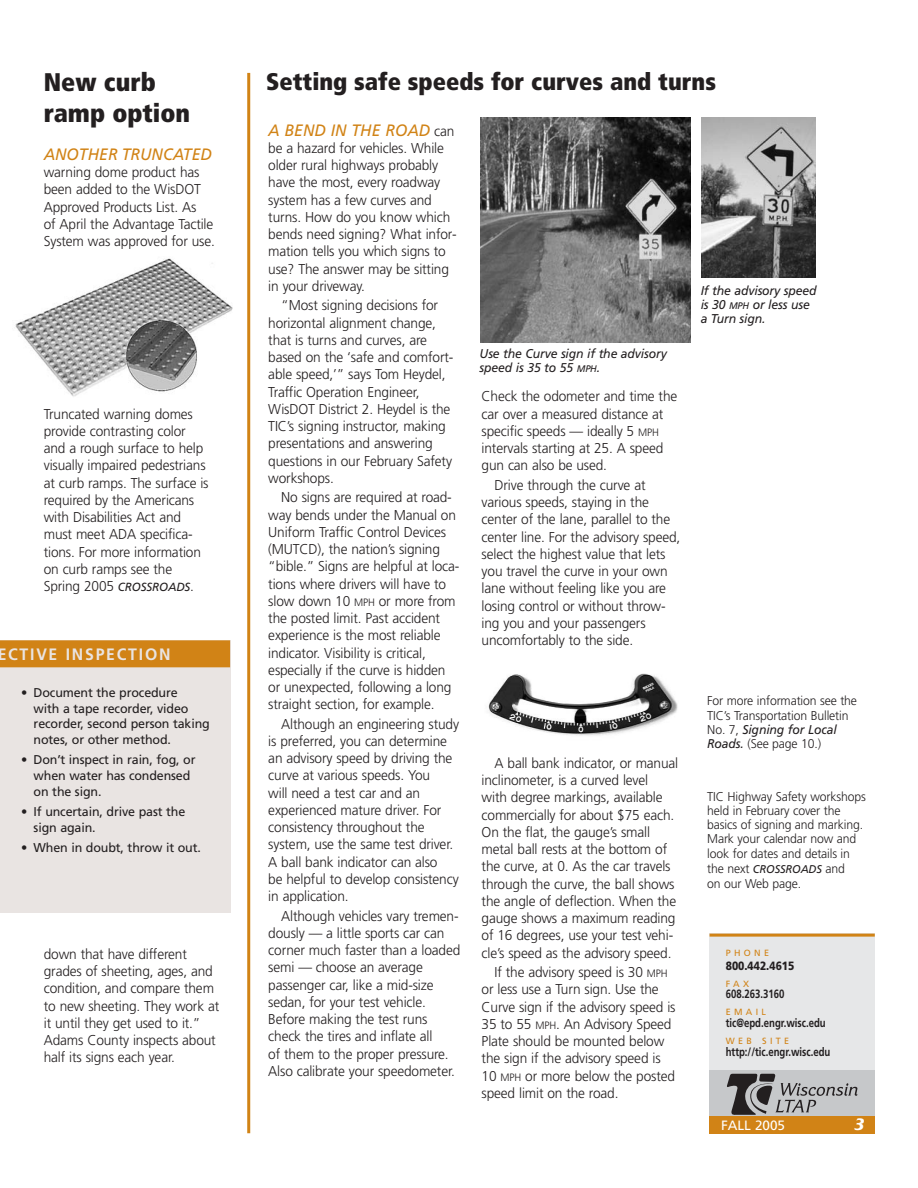
<style>
.page{position:relative;width:918px;height:1188px;background:#fff}
.page>*{position:absolute;margin:0;border:0;box-sizing:border-box;transform-origin:0 0}
.t1{font:900 condensed 25.5px/30.6px "Frutiger";color:#231f20}
.t2{font:900 condensed 24px "Frutiger";color:#231f20}
.t3{font:italic 16.5px "Frutiger";color:#d18316;scale:.96 1}
.t4{font:700 16.5px "Frutiger";letter-spacing:.11em;color:#e9e4e2;scale:.96 1}
.t5{font:italic 700 16.5px "Friz Qua";color:#fff}
.t6{font:300 14.25px/17.2px "Frutiger";letter-spacing:-.01em;color:#231f20;scale:.96 1}
.t7{font:13.5px "Frutiger";color:#fff}
.t8{font:300 12.75px/14.2px "Frutiger";letter-spacing:-.01em;color:#231f20;scale:.96 1}
.t9{font:12.75px/15.8px "Frutiger";letter-spacing:-.01em;color:#231f20}
.t10{font:italic 12.75px/14.2px "Frutiger";letter-spacing:-.01em;color:#231f20;scale:.96 1}
.t11{font:700 12px "Frutiger";color:#231f20;scale:.8 1}
.t12{font:900 12px "Frutiger";color:#231f20;scale:.85 1}
.t13{font:9px "Frutiger";letter-spacing:.37em;color:#d18316}
.s1{font-weight:400;font-style:italic;font-size:11.85px}
.s2{font-weight:300;font-style:normal;font-size:14.25px;color:#231f20}
.s3{font-size:10.65px}
.s4{font-size:9.6px}
.s5{font-weight:400;font-style:italic}
.s6{font-weight:400;font-style:italic;font-size:11.25px}
</style>
<div class="page">
<div style="left:710px;top:1116px;width:165px;height:18px;background:#d18316"></div>
<div style="left:710px;top:1070px;width:165px;height:46px;background:#c6c8ca"></div>
<svg style="left:727px;top:1074px;width:131px;height:41px"></svg>
<div style="left:710px;top:934px;width:165px;height:136px;background:#e6e7e8"></div>
<hr style="left:710px;top:934px;width:165px;height:3px;background:#d18316">
<hr style="left:247px;top:73px;width:3px;height:1060px;background:#d18316">
<img style="left:488px;top:673px;width:190px;height:63px">
<img style="left:480px;top:118px;width:210px;height:224px">
<img style="left:702px;top:118px;width:114px;height:160px">
<div style="left:0;top:641px;width:230px;height:272px;background:#e9e4e2"></div>
<div style="left:0;top:640px;width:230px;height:27px;background:#d18316"></div>
<img style="left:15px;top:258px;width:218px;height:139px">
<h1 class="t1" style="left:44px;top:69px;width:148px">New curb ramp option</h1>
<p class="t3" style="left:44px;top:147px;width:177px">ANOTHER TRUNCATED</p>
<p class="t6" style="left:44px;top:165px;width:180px">warning dome product has been added to the WisDOT<br>Approved Products List. As<br>of April the Advantage Tactile<br>System was approved for use.</p>
<p class="t6" style="left:44px;top:406px;width:173px">Truncated warning domes provide contrasting color and a rough surface to help visually impaired pedestrians at curb ramps. The surface is required by the Americans with Disabilities Act and must meet ADA specifica&shy;tions. For more information on curb ramps see the<br>Spring 2005 <span class="s1">CROSSROADS</span>.</p>
<p class="t4" style="left:-2px;top:647px;width:182px">ECTIVE INSPECTION</p>
<p class="t9" style="left:34px;top:686px;width:178px;text-indent:-12px">• Document the procedure<br>with a tape recorder, video recorder, second person taking notes, or other method.</p>
<p class="t9" style="left:34px;top:753px;width:163px;text-indent:-12px">• Don’t inspect in rain, fog, or when water has condensed on the sign.</p>
<p class="t9" style="left:34px;top:804px;width:153px;text-indent:-12px">• If uncertain, drive past the sign again.</p>
<p class="t9" style="left:21px;top:840px;width:181px">• When in doubt, throw it out.</p>
<p class="t6" style="left:44px;top:946px;width:184px">down that have different grades of sheeting, ages, and condition, and compare them to new sheeting. They work at it until they get used to it.”<br>Adams County inspects about half its signs each year.</p>
<h2 class="t2" style="left:266px;top:72px;width:451px">Setting safe speeds for curves and turns</h2>
<p class="t3" style="left:268px;top:123px;width:195px">A BEND IN THE ROAD <span class="s2">can</span></p>
<p class="t6" style="left:268px;top:140px;width:198px">be a hazard for vehicles. While older rural highways probably have the most, every roadway system has a few curves and turns. How do you know which bends need signing? What infor&shy;mation tells you which signs to use? The answer may be sitting in your driveway.</p>
<p class="t6" style="left:268px;top:298px;width:194px;text-indent:13px">“Most signing decisions for horizontal alignment change, that is turns and curves, are based on the ‘safe and comfort&shy;able speed,’” says Tom Heydel,<br>Traffic Operation Engineer,<br>WisDOT District 2. Heydel is the<br>TIC’s signing instructor, making presentations and answering questions in our February Safety workshops.</p>
<p class="t6" style="left:268px;top:490px;width:200px;text-indent:13px">No signs are required at road&shy;way bends under the Manual on<br>Uniform Traffic Control Devices (MUTCD), the nation’s signing “bible.” Signs are helpful at loca&shy;tions where drivers will have to slow down 10 <span class="s3">MPH</span> or more from the posted limit. Past accident experience is the most reliable indicator. Visibility is critical, especially if the curve is hidden or unexpected, following a long straight section, for example.</p>
<p class="t6" style="left:268px;top:716px;width:200px;text-indent:13px">Although an engineering study is preferred, you can determine an advisory speed by driving the curve at various speeds. You<br>will need a test car and an experienced mature driver. For consistency throughout the system, use the same test driver.<br>A ball bank indicator can also<br>be helpful to develop consistency in application.</p>
<p class="t6" style="left:268px;top:908px;width:201px;text-indent:13px">Although vehicles vary tremen&shy;dously — a little sports car can corner much faster than a loaded semi — choose an average passenger car, like a mid-size sedan, for your test vehicle.<br>Before making the test runs check the tires and inflate all<br>of them to the proper pressure.<br>Also calibrate your speedometer.</p>
<p class="t10" style="left:701px;top:284px;width:122px">If the advisory speed is 30 <span class="s4">MPH</span> or less use a Turn sign.</p>
<p class="t10" style="left:480px;top:347px;width:197px">Use the Curve sign if the advisory speed is 35 to 55 <span class="s4">MPH</span>.</p>
<p class="t6" style="left:482px;top:389px;width:205px">Check the odometer and time the car over a measured distance at specific speeds — ideally 5 <span class="s3">MPH </span>intervals starting at 25. A speed gun can also be used.</p>
<p class="t6" style="left:482px;top:477px;width:208px;text-indent:13px">Drive through the curve at various speeds, staying in the center of the lane, parallel to the center line. For the advisory speed, select the highest value that lets you travel the curve in your own lane without feeling like you are losing control or without throw&shy;ing you and your passengers uncomfortably to the side.</p>
<p class="t8" style="left:707px;top:695px;width:158px">For more information see the<br>TIC’s Transportation Bulletin<br>No. 7, <span class="s5">Signing for Local<br>Roads.</span> (See page 10.)</p>
<p class="t8" style="left:707px;top:790px;width:167px">TIC Highway Safety workshops held in February cover the basics of signing and marking.<br>Mark your calendar now and look for dates and details in</p>
<p class="t8" style="left:707px;top:863px;width:145px;line-height:14.9px">the next <span class="s6">CROSSROADS</span> and on our Web page.</p>
<p class="t6" style="left:482px;top:755px;width:206px;text-indent:13px">A ball bank indicator, or manual inclinometer, is a curved level<br>with degree markings, available commercially for about $75 each.<br>On the flat, the gauge’s small metal ball rests at the bottom of the curve, at 0. As the car travels through the curve, the ball shows the angle of deflection. When the gauge shows a maximum reading of 16 degrees, use your test vehi&shy;cle’s speed as the advisory speed.</p>
<p class="t6" style="left:482px;top:965px;width:204px;text-indent:13px">If the advisory speed is 30 <span class="s3">MPH </span>or less use a Turn sign. Use the<br>Curve sign if the advisory speed is<br>35 to 55 <span class="s3">MPH</span>. An Advisory Speed<br>Plate should be mounted below the sign if the advisory speed is<br>10 <span class="s3">MPH</span> or more below the posted speed limit on the road.</p>
<p class="t13" style="left:726px;top:949px;width:45px">PHONE</p>
<p class="t12" style="left:726px;top:961px;width:82px">800.442.4615</p>
<p class="t13" style="left:726px;top:980px;width:25px">FAX</p>
<p class="t11" style="left:726px;top:989px;width:75px">608.263.3160</p>
<p class="t13" style="left:726px;top:1009px;width:42px">EMAIL</p>
<p class="t11" style="left:726px;top:1018px;width:127px">tic@epd.engr.wisc.edu</p>
<p class="t13" style="left:726px;top:1037px;width:65px">WEB SITE</p>
<p class="t11" style="left:726px;top:1047px;width:132px">http://tic.engr.wisc.edu</p>
<p class="t7" style="left:721px;top:1117px;width:66px">FALL 2005</p>
<p class="t5" style="left:854px;top:1118px;width:12px">3</p>
</div>
